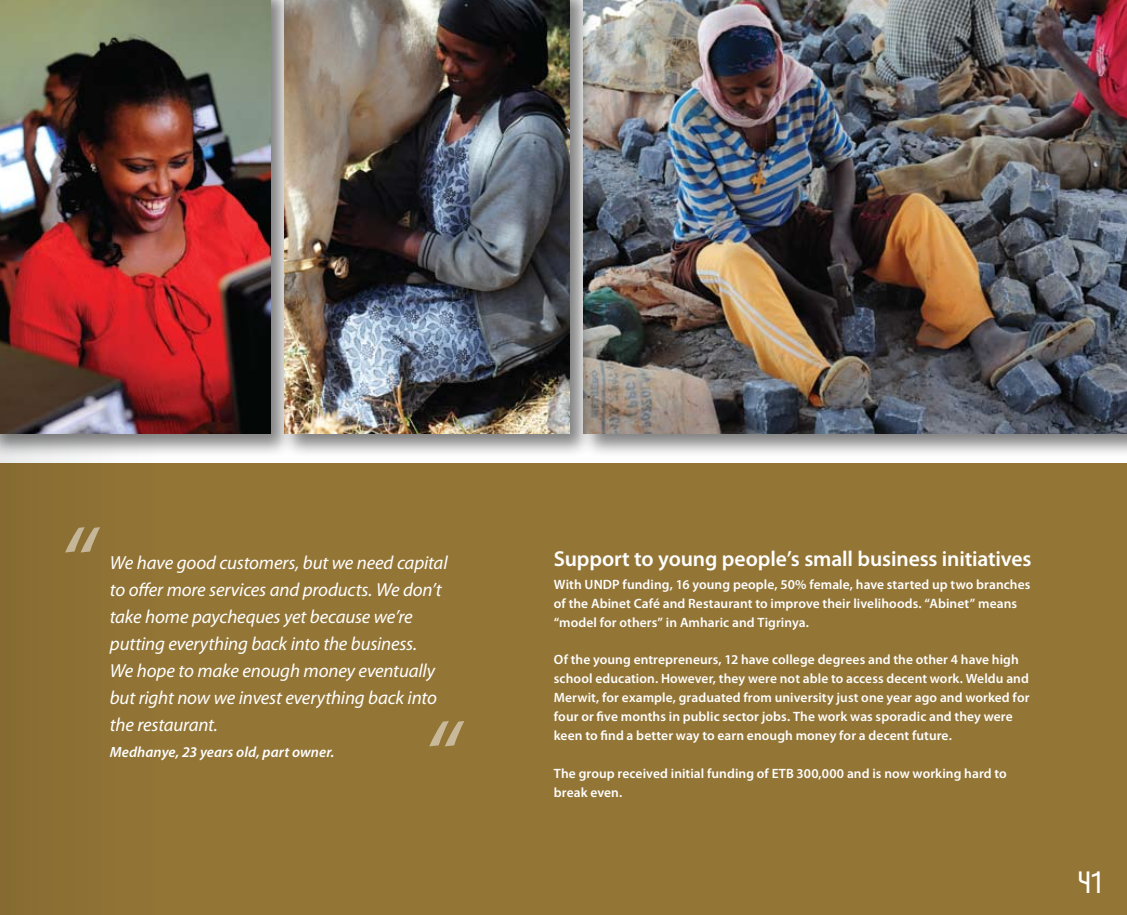
<style>
.page{position:relative;width:1127px;height:915px;background:#fff}
.page>*{position:absolute;margin:0;border:0;box-sizing:border-box;transform-origin:0 0}
.t1{font:italic 103.95px "Myriad Pro";color:#fff}
.t2{font:600 30px "Aldo";color:#fff}
.t3{font:600 21.6px "Myriad Pro";letter-spacing:-.005em;color:#fff}
.t4{font:italic 18.9px/27px "Myriad Pro";letter-spacing:-.01em;color:#fff}
.t5{font:italic 600 14.85px "Myriad Pro";letter-spacing:.005em;color:#fff}
.t6{font:600 13.5px/18.9px "Myriad Pro";letter-spacing:.005em;color:#fff}
</style>
<div class="page">
<div style="left:0;top:463px;width:1127px;height:451px;background:#937536"></div>
<div style="left:579px;top:0;width:548px;height:457px;background:#000;opacity:.5"></div>
<img style="left:593px;top:0;width:534px;height:433px">
<div style="left:0;top:0;width:294px;height:457px;background:#000;opacity:.5"></div>
<img style="left:0;top:0;width:270px;height:433px">
<div style="left:280px;top:0;width:313px;height:457px;background:#000;opacity:.5"></div>
<img style="left:284px;top:0;width:285px;height:433px">
<h1 class="t1" style="left:58px;top:500px;width:37px">“</h1>
<p class="t4" style="left:110px;top:548px;width:339px">We have good customers, but we need capital to offer more services and products. We don’t take home paycheques yet because we’re putting everything back into the business.<br>We hope to make enough money eventually but right now we invest everything back into the restaurant.</p>
<p class="t5" style="left:110px;top:742px;width:226px">Medhanye, 23 years old, part owner.</p>
<h1 class="t1" style="left:422px;top:693px;width:37px">“</h1>
<h3 class="t3" style="left:554px;top:545px;width:479px">Support to young people’s small business initiatives</h3>
<p class="t6" style="left:554px;top:574px;width:478px">With UNDP funding, 16 young people, 50% female, have started up two branches of the Abinet Café and Restaurant to improve their livelihoods. “Abinet” means “model for others” in Amharic and Tigrinya.</p>
<p class="t6" style="left:554px;top:650px;width:477px">Of the young entrepreneurs, 12 have college degrees and the other 4 have high school education. However, they were not able to access decent work. Weldu and Merwit, for example, graduated from university just one year ago and worked for four or five months in public sector jobs. The work was sporadic and they were keen to find a better way to earn enough money for a decent future.</p>
<p class="t6" style="left:554px;top:763px;width:454px">The group received initial funding of ETB 300,000 and is now working hard to break even.</p>
<h2 class="t2" style="left:1079px;top:864px;width:25px">41</h2>
</div>
